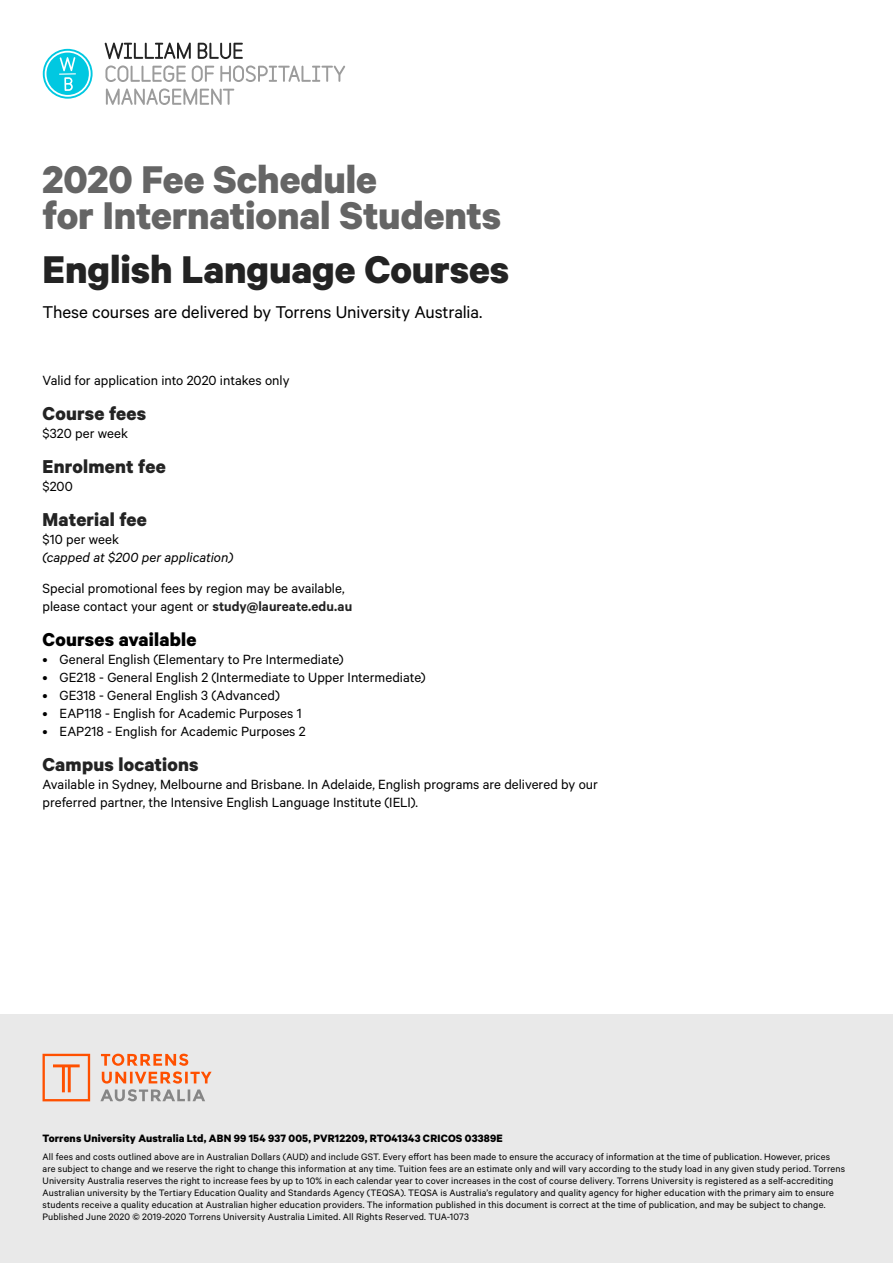
<style>
.page{position:relative;width:893px;height:1263px;background:#fff}
.page>*{position:absolute;margin:0;border:0;box-sizing:border-box;transform-origin:0 0}
.t1{font:700 43.5px/36px "Calibre";letter-spacing:-.005em;color:#656565}
.t2{font:700 43.5px "Calibre";letter-spacing:-.005em;color:#232323}
.t3{font:700 21px "Calibre";letter-spacing:.01em;color:#232323}
.t4{font:700 21px "Calibre";letter-spacing:.01em;color:#000}
.t5{font:19.2px "Calibre";letter-spacing:-.005em;color:#000}
.t6{font:15px/18px "Calibre";color:#000}
.t7{font:italic 15px "Calibre";color:#000}
.t8{font:700 12px "Calibre";letter-spacing:.015em;color:#000}
.t9{font:10.5px/12px "Calibre";letter-spacing:.01em;color:#000}
.s1{font-weight:600;color:#232323}
</style>
<div class="page">
<div style="left:0;top:1014px;width:893px;height:249px;background:#e9e9e9"></div>
<svg style="left:43px;top:1054px;width:169px;height:47px"></svg>
<svg style="left:105px;top:43px;width:86px;height:16px"></svg>
<svg style="left:198px;top:43px;width:45px;height:16px"></svg>
<svg style="left:105px;top:65px;width:81px;height:17px"></svg>
<svg style="left:192px;top:65px;width:22px;height:17px"></svg>
<svg style="left:220px;top:65px;width:125px;height:17px"></svg>
<svg style="left:106px;top:88px;width:128px;height:17px"></svg>
<svg style="left:43px;top:49px;width:50px;height:50px"></svg>
<h1 class="t1" style="left:43px;top:160px;width:460px">2020 Fee Schedule<br>for International Students</h1>
<h1 class="t2" style="left:43px;top:242px;width:468px">English Language Courses</h1>
<h3 class="t5" style="left:43px;top:301px;width:441px">These courses are delivered by Torrens University Australia.</h3>
<h3 class="t6" style="left:43px;top:371px;width:248px">Valid for application into 2020 intakes only</h3>
<h2 class="t3" style="left:43px;top:401px;width:105px">Course fees</h2>
<h3 class="t6" style="left:43px;top:424px;width:87px">$320 per week</h3>
<h2 class="t3" style="left:43px;top:454px;width:125px">Enrolment fee</h2>
<h3 class="t6" style="left:43px;top:477px;width:32px">$200</h3>
<h2 class="t3" style="left:43px;top:507px;width:106px">Material fee</h2>
<h3 class="t6" style="left:43px;top:530px;width:78px">$10 per week</h3>
<h3 class="t7" style="left:43px;top:549px;width:192px">(capped at $200 per application)</h3>
<h3 class="t6" style="left:43px;top:579px;width:311px">Special promotional fees by region may be available, please contact your agent or <span class="s1">study@laureate.edu.au</span></h3>
<h2 class="t4" style="left:43px;top:627px;width:155px">Courses available</h2>
<h3 class="t6" style="left:43px;top:650px;width:303px">• General English (Elementary to Pre Intermediate)</h3>
<h3 class="t6" style="left:43px;top:668px;width:385px">• GE218 - General English 2 (Intermediate to Upper Intermediate)</h3>
<h3 class="t6" style="left:43px;top:686px;width:239px">• GE318 - General English 3 (Advanced)</h3>
<h3 class="t6" style="left:43px;top:704px;width:261px">• EAP118 - English for Academic Purposes 1</h3>
<h3 class="t6" style="left:43px;top:722px;width:265px">• EAP218 - English for Academic Purposes 2</h3>
<h2 class="t3" style="left:43px;top:752px;width:158px">Campus locations</h2>
<h3 class="t6" style="left:43px;top:775px;width:557px">Available in Sydney, Melbourne and Brisbane. In Adelaide, English programs are delivered by our preferred partner, the Intensive English Language Institute (IELI).</h3>
<p class="t8" style="left:43px;top:1130px;width:462px">Torrens University Australia Ltd, ABN 99 154 937 005, PVR12209, RTO41343 CRICOS 03389E</p>
<p class="t9" style="left:43px;top:1151px;width:804px">All fees and costs outlined above are in Australian Dollars (AUD) and include GST. Every effort has been made to ensure the accuracy of information at the time of publication. However, prices are subject to change and we reserve the right to change this information at any time. Tuition fees are an estimate only and will vary according to the study load in any given study period. Torrens University Australia reserves the right to increase fees by up to 10% in each calendar year to cover increases in the cost of course delivery. Torrens University is registered as a self-accrediting Australian university by the Tertiary Education Quality and Standards Agency (TEQSA). TEQSA is Australia’s regulatory and quality agency for higher education with the primary aim to ensure students receive a quality education at Australian higher education providers. The information published in this document is correct at the time of publication, and may be subject to change.<br>Published June 2020 © 2019-2020 Torrens University Australia Limited. All Rights Reserved. TUA-1073</p>
</div>
